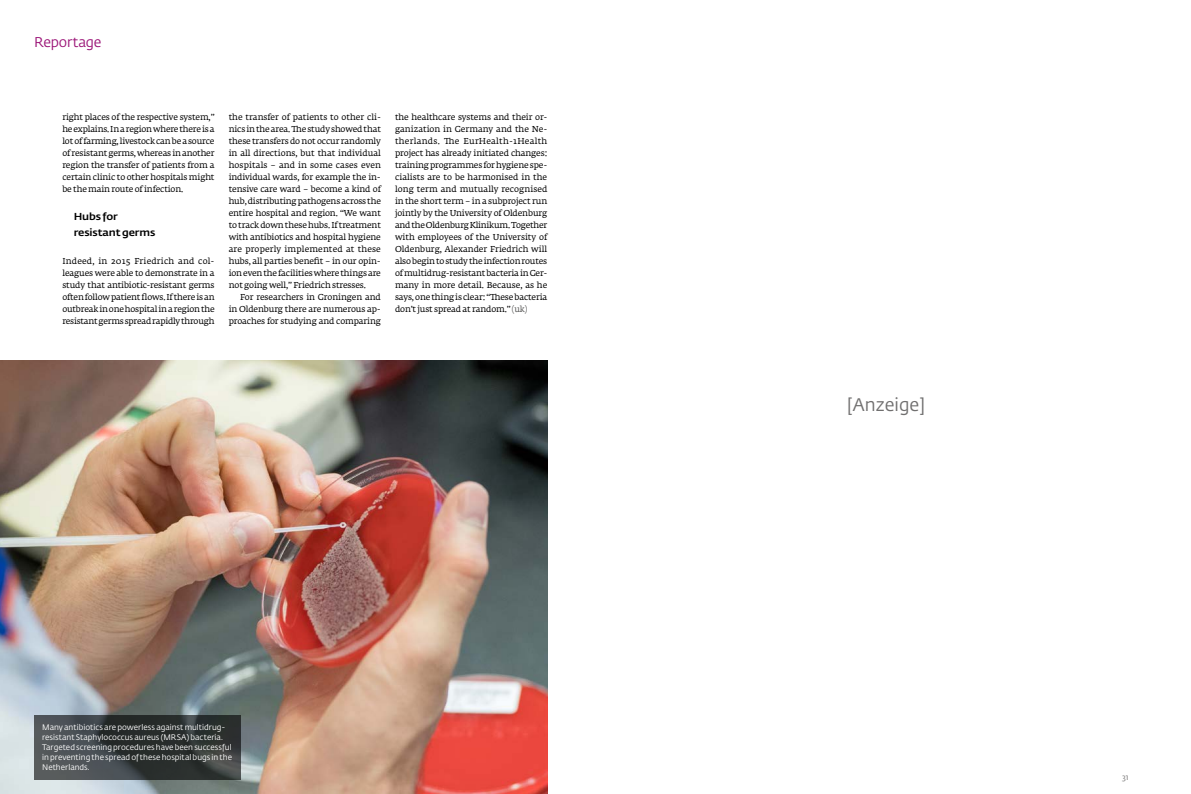
<style>
.page{position:relative;width:1191px;height:794px;background:#fff}
.page>*{position:absolute;margin:0;border:0;box-sizing:border-box;transform-origin:0 0}
.t1{font:18px "Fedra Sans Std";color:#706f6f}
.t2{font:14px "Fedra Sans Std";letter-spacing:-.015em;color:#9b1477}
.t3{font:500 10px/16px "Fedra Sans Std";letter-spacing:-.01em;color:#000;scale:1.1 1}
.t4{font:8.5px/12px "Fedra Serif A Std";letter-spacing:-.015em;color:#000;text-align:justify}
.t5{font:8px/10px "Fedra Sans Std";color:#fff}
.t6{font:8px "Fedra Sans Std";color:#706f6f}
.s1{color:#575756}
</style>
<div class="page">
<img style="left:0;top:360px;width:547px;height:434px">
<svg style="left:34px;top:715px;width:206px;height:64px"></svg>
<h2 class="t2" style="left:34px;top:34px;width:69px">Reportage</h2>
<p class="t4" style="left:62px;top:112px;width:154px">right places of the respective system,” he explains. In a region where there is a lot of farming, livestock can be a source of resistant germs, whereas in another region the transfer of patients from a certain clinic to other hospitals might be the main route of infection.</p>
<p class="t3" style="left:74px;top:209px;width:76px">Hubs for resistant germs</p>
<p class="t4" style="left:62px;top:256px;width:154px">Indeed, in 2015 Friedrich and col&shy;leagues were able to demonstrate in a study that antibiotic-resistant germs often follow patient flows. If there is an outbreak in one hospital in a region the resistant germs spread rapidly through</p>
<p class="t4" style="left:229px;top:112px;width:154px">the transfer of patients to other cli&shy;nics in the area. The study showed that these transfers do not occur randomly in all directions, but that individual hospitals – and in some cases even individual wards, for example the in&shy;tensive care ward – become a kind of hub, distributing pathogens across the entire hospital and region. “We want to track down these hubs. If treatment with antibiotics and hospital hygiene are properly implemented at these hubs, all parties benefit – in our opin&shy;ion even the facilities where things are not going well,” Friedrich stresses.</p>
<p class="t4" style="left:229px;top:292px;width:154px;text-indent:11px">For researchers in Groningen and in Oldenburg there are numerous ap&shy;proaches for studying and comparing</p>
<p class="t4" style="left:395px;top:112px;width:154px">the healthcare systems and their or&shy;ganization in Germany and the Ne&shy;therlands. The EurHealth-1Health project has already initiated changes: training programmes for hygiene spe&shy;cialists are to be harmonised in the long term and mutually recognised in the short term – in a subproject run jointly by the University of Oldenburg and the Oldenburg Klinikum. Together with employees of the University of Oldenburg, Alexander Friedrich will also begin to study the infection routes of multidrug-resistant bacteria in Ger&shy;many in more detail. Because, as he says, one thing is clear: “These bacteria don’t just spread at random.” <span class="s1">(uk)</span></p>
<p class="t5" style="left:42px;top:722px;width:191px">Many antibiotics are powerless against multidrug&shy;resistant Staphylococcus aureus (MRSA) bacteria.<br>Targeted screening procedures have been successful in preventing the spread of these hospital bugs in the Netherlands.</p>
<h1 class="t1" style="left:847px;top:394px;width:79px">[Anzeige]</h1>
<p class="t6" style="left:1122px;top:772px;width:8px">31</p>
</div>
